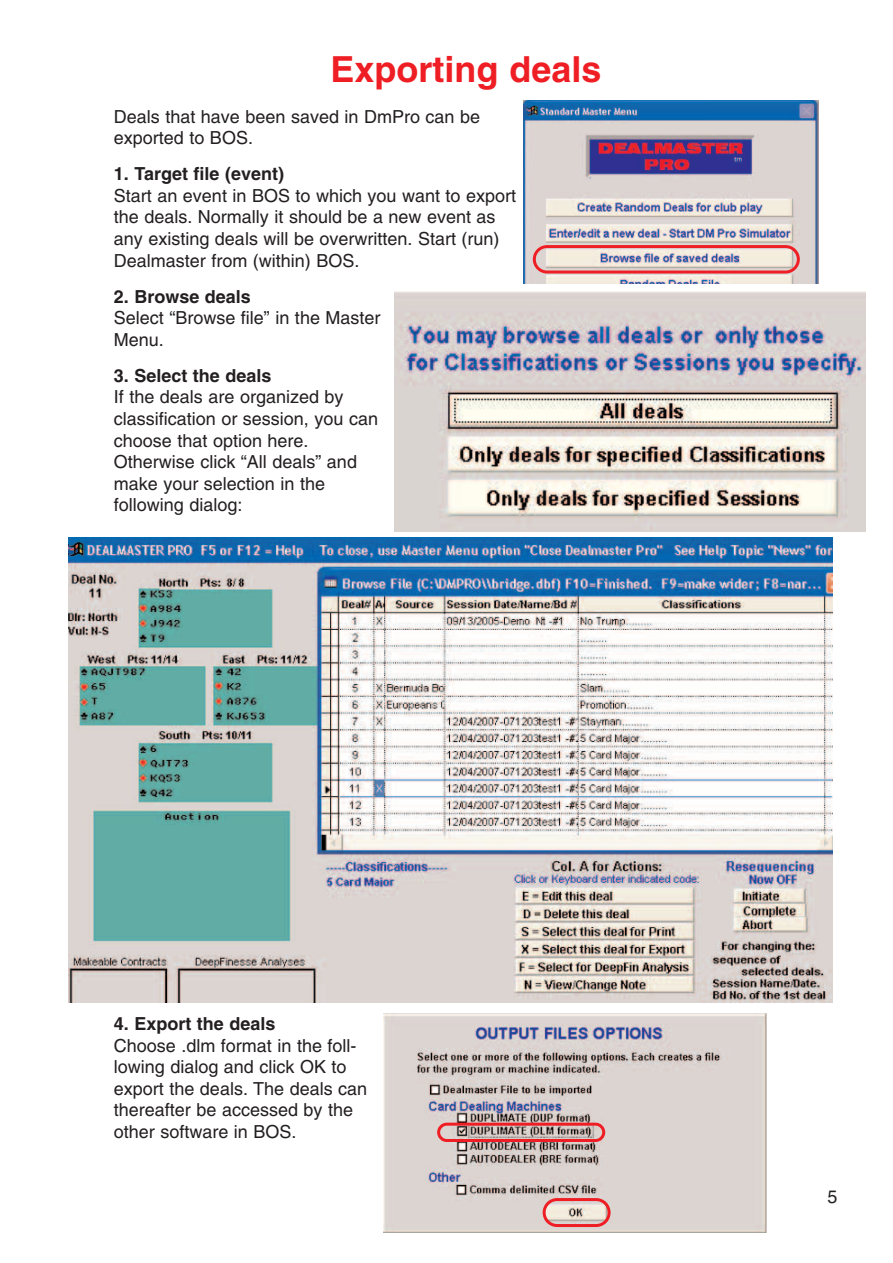
<style>
.page{position:relative;width:893px;height:1263px;background:#fff}
.page>*{position:absolute;margin:0;border:0;box-sizing:border-box;transform-origin:0 0}
.t1{font:700 36px "Helvetica";color:#ee1e24}
.t2{font:18px/21.6px "Helvetica";color:#231f20}
.t3{font:700 18px "Helvetica";color:#231f20}
</style>
<div class="page">
<img style="left:523px;top:100px;width:295px;height:183px">
<svg style="left:533px;top:245px;width:267px;height:28px;background:#dcadad"></svg>
<img style="left:394px;top:291px;width:471px;height:240px">
<img style="left:69px;top:538px;width:764px;height:464px">
<img style="left:384px;top:1013px;width:382px;height:85px">
<svg style="left:383px;top:1098px;width:384px;height:135px;background:#d1c9c6"></svg>
<svg style="left:437px;top:1123px;width:168px;height:19px;background:#c27b7a"></svg>
<svg style="left:543px;top:1198px;width:68px;height:29px;background:#e2aaa5"></svg>
<h1 class="t1" style="left:330px;top:55px;width:273px">Exporting deals</h1>
<p class="t2" style="left:114px;top:107px;width:368px">Deals that have been saved in DmPro can be exported to BOS.</p>
<p class="t3" style="left:114px;top:167px;width:172px">1. Target file (event)</p>
<p class="t2" style="left:114px;top:186px;width:404px">Start an event in BOS to which you want to export the deals. Normally it should be a new event as any existing deals will be overwritten. Start (run)<br>Dealmaster from (within) BOS.</p>
<p class="t3" style="left:114px;top:289px;width:139px">2. Browse deals</p>
<p class="t2" style="left:114px;top:309px;width:268px">Select “Browse file” in the Master<br>Menu.</p>
<p class="t3" style="left:114px;top:368px;width:159px">3. Select the deals</p>
<p class="t2" style="left:114px;top:388px;width:266px">If the deals are organized by classification or session, you can choose that option here.<br>Otherwise click “All deals” and make your selection in the following dialog:</p>
<p class="t3" style="left:114px;top:1016px;width:163px">4. Export the deals</p>
<p class="t2" style="left:114px;top:1036px;width:255px">Choose .dlm format in the foll&shy;lowing dialog and click OK to export the deals. The deals can thereafter be accessed by the other software in BOS.</p>
<p class="t2" style="left:827px;top:1187px;width:12px">5</p>
</div>
